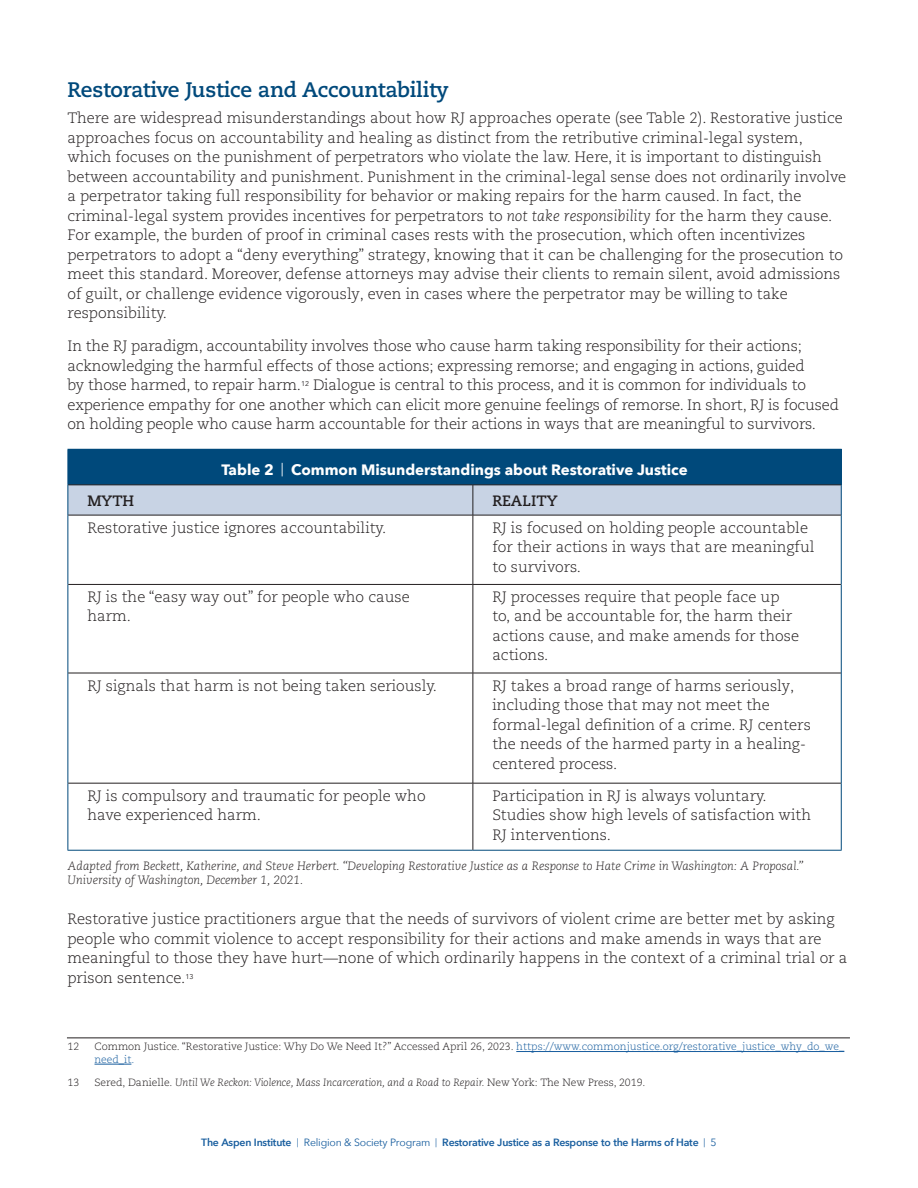
<style>
.page{position:relative;width:918px;height:1188px;background:#fff}
.page>*{position:absolute;margin:0;border:0;box-sizing:border-box;transform-origin:0 0}
.Chapter_Head_NEW{font:700 21px "Caecilia LT Pro 75";letter-spacing:-.01em;color:#00497b}
.Body_Cope_Caecilia_10{font:300 15px/19.5px "Caecilia LT Pro 45";color:#231f20}
.Body_Cope_Caecilia_10-2{font:700 15px "Avenir Next";color:#fff}
.Body_Cope_Caecilia_10-3{font:700 15px "Caecilia LT Pro 75";color:#231f20}
.Body_Cope_Caecilia_10-4{font:italic 300 12px/14.4px "Caecilia LT Pro 46";color:#231f20}
.Footnote_endnote{font:300 10.5px/12.6px "Caecilia LT Pro 45";color:#231f20}
.Footnote_endnote-2{font:italic 300 10.5px "Caecilia LT Pro 46";color:#231f20}
.t1{font:600 10.5px "Avenir Next";letter-spacing:-.02em;color:#175d9e}
.s1{font-family:"Caecilia LT Pro 46";font-style:italic}
.s2{font-weight:400;font-size:13.5px}
.s3{color:#175d9e}
.s4{font-family:"Caecilia LT Pro 45";font-style:normal}
.s5{font-weight:400;font-size:9px}
.s6{font-weight:400}
</style>
<div class="page">
<div style="left:68px;top:449px;width:773px;height:36px;background:#00497b"></div>
<div style="left:69px;top:486px;width:772px;height:29px;background:#c8d3e4"></div>
<hr style="left:473px;top:449px;width:369px;height:1px;background:#00497b">
<hr style="left:841px;top:450px;width:1px;height:35px;background:#00497b">
<hr style="left:68px;top:485px;width:1px;height:30px;background:#00497b">
<hr style="left:841px;top:485px;width:1px;height:30px;background:#00497b">
<hr style="left:68px;top:515px;width:1px;height:69px;background:#00497b">
<hr style="left:841px;top:515px;width:1px;height:69px;background:#00497b">
<hr style="left:68px;top:584px;width:1px;height:89px;background:#00497b">
<hr style="left:841px;top:584px;width:1px;height:89px;background:#00497b">
<hr style="left:68px;top:673px;width:1px;height:110px;background:#00497b">
<hr style="left:841px;top:673px;width:1px;height:110px;background:#00497b">
<hr style="left:68px;top:783px;width:1px;height:67px;background:#00497b">
<hr style="left:841px;top:783px;width:1px;height:67px;background:#00497b">
<hr style="left:68px;top:850px;width:405px;height:1px;background:#00497b">
<hr style="left:473px;top:850px;width:369px;height:1px;background:#00497b">
<hr style="left:68px;top:485px;width:405px;height:1px;background:#231f20">
<hr style="left:473px;top:485px;width:368px;height:1px;background:#231f20">
<hr style="left:473px;top:485px;width:1px;height:30px;background:#231f20">
<hr style="left:68px;top:515px;width:405px;height:1px;background:#231f20">
<hr style="left:473px;top:515px;width:368px;height:1px;background:#231f20">
<hr style="left:473px;top:515px;width:1px;height:69px;background:#231f20">
<hr style="left:68px;top:584px;width:405px;height:1px;background:#231f20">
<hr style="left:473px;top:584px;width:368px;height:1px;background:#231f20">
<hr style="left:473px;top:585px;width:1px;height:88px;background:#231f20">
<hr style="left:68px;top:673px;width:405px;height:1px;background:#231f20">
<hr style="left:473px;top:673px;width:368px;height:1px;background:#231f20">
<hr style="left:473px;top:673px;width:1px;height:110px;background:#231f20">
<hr style="left:68px;top:783px;width:405px;height:1px;background:#231f20">
<hr style="left:473px;top:783px;width:368px;height:1px;background:#231f20">
<hr style="left:473px;top:783px;width:1px;height:67px;background:#231f20">
<hr style="left:67px;top:1038px;width:783px;height:1px;background:#231f20">
<hr style="left:516px;top:1051px;width:328px;height:1px;background:#175d9e">
<hr style="left:94px;top:1064px;width:37px;height:1px;background:#175d9e">
<p class="Chapter_Head_NEW" style="left:68px;top:75px;width:383px">Restorative Justice and Accountability</p>
<p class="Body_Cope_Caecilia_10" style="left:68px;top:108px;width:780px">There are widespread misunderstandings about how RJ approaches operate (see Table 2). Restorative justice approaches focus on accountability and healing as distinct from the retributive criminal-legal system, which focuses on the punishment of perpetrators who violate the law. Here, it is important to distinguish between accountability and punishment. Punishment in the criminal-legal sense does not ordinarily involve a perpetrator taking full responsibility for behavior or making repairs for the harm caused. In fact, the criminal-legal system provides incentives for perpetrators to <span class="s1">not take responsibility</span> for the harm they cause.<br>For example, the burden of proof in criminal cases rests with the prosecution, which often incentivizes perpetrators to adopt a “deny everything” strategy, knowing that it can be challenging for the prosecution to meet this standard. Moreover, defense attorneys may advise their clients to remain silent, avoid admissions of guilt, or challenge evidence vigorously, even in cases where the perpetrator may be willing to take responsibility.</p>
<p class="Body_Cope_Caecilia_10" style="left:68px;top:336px;width:773px">In the RJ paradigm, accountability involves those who cause harm taking responsibility for their actions; acknowledging the harmful effects of those actions; expressing remorse; and engaging in actions, guided<br>by those harmed, to repair harm.<sup>12</sup> Dialogue is central to this process, and it is common for individuals to experience empathy for one another which can elicit more genuine feelings of remorse. In short, RJ is focused on holding people who cause harm accountable for their actions in ways that are meaningful to survivors.</p>
<p class="Body_Cope_Caecilia_10-2" style="left:221px;top:456px;width:468px">Table 2 <span class="s2">|</span> Common Misunderstandings about Restorative Justice</p>
<p class="Body_Cope_Caecilia_10-3" style="left:87px;top:490px;width:48px">MYTH</p>
<p class="Body_Cope_Caecilia_10-3" style="left:492px;top:490px;width:67px">REALITY</p>
<p class="Body_Cope_Caecilia_10" style="left:87px;top:517px;width:300px">Restorative justice ignores accountability.</p>
<p class="Body_Cope_Caecilia_10" style="left:492px;top:517px;width:324px">RJ is focused on holding people accountable for their actions in ways that are meaningful to survivors.</p>
<p class="Body_Cope_Caecilia_10" style="left:87px;top:587px;width:324px">RJ is the “easy way out” for people who cause harm.</p>
<p class="Body_Cope_Caecilia_10" style="left:492px;top:587px;width:308px">RJ processes require that people face up to, and be accountable for, the harm their actions cause, and make amends for those actions.</p>
<p class="Body_Cope_Caecilia_10" style="left:87px;top:675px;width:351px">RJ signals that harm is not being taken seriously.</p>
<p class="Body_Cope_Caecilia_10" style="left:492px;top:675px;width:320px">RJ takes a broad range of harms seriously, including those that may not meet the formal-legal definition of a crime. RJ centers the needs of the harmed party in a healing&shy;centered process.</p>
<p class="Body_Cope_Caecilia_10" style="left:87px;top:786px;width:340px">RJ is compulsory and traumatic for people who have experienced harm.</p>
<p class="Body_Cope_Caecilia_10" style="left:492px;top:786px;width:320px">Participation in RJ is always voluntary.<br>Studies show high levels of satisfaction with<br>RJ interventions.</p>
<p class="Body_Cope_Caecilia_10-4" style="left:68px;top:859px;width:737px">Adapted from Beckett, Katherine, and Steve Herbert. “Developing Restorative Justice as a Response to Hate Crime in Washington: A Proposal.”<br>University of Washington, December 1, 2021.</p>
<p class="Body_Cope_Caecilia_10" style="left:68px;top:909px;width:781px">Restorative justice practitioners argue that the needs of survivors of violent crime are better met by asking people who commit violence to accept responsibility for their actions and make amends in ways that are meaningful to those they have hurt—none of which ordinarily happens in the context of a criminal trial or a prison sentence.<sup>13</sup></p>
<p class="Footnote_endnote" style="left:68px;top:1040px;width:13px">12</p>
<p class="Footnote_endnote" style="left:94px;top:1040px;width:751px">Common Justice. “Restorative Justice: Why Do We Need It?” Accessed April 26, 2023. <span class="s3">https://www.commonjustice.org/restorative_justice_why_do_we_ need_it.</span></p>
<p class="Footnote_endnote" style="left:68px;top:1076px;width:13px">13</p>
<p class="Footnote_endnote-2" style="left:94px;top:1076px;width:552px"><span class="s4">Sered, Danielle.</span> Until We Reckon: Violence, Mass Incarceration, and a Road to Repair. <span class="s4">New York: The New Press, 2019.</span></p>
<p class="t1" style="left:201px;top:1133px;width:517px">The Aspen Institute <span class="s5">|</span> <span class="s6">Religion &amp; Society Program</span> <span class="s5">|</span> Restorative Justice as a Response to the Harms of Hate <span class="s5">|</span> <span class="s6">5</span></p>
</div>
